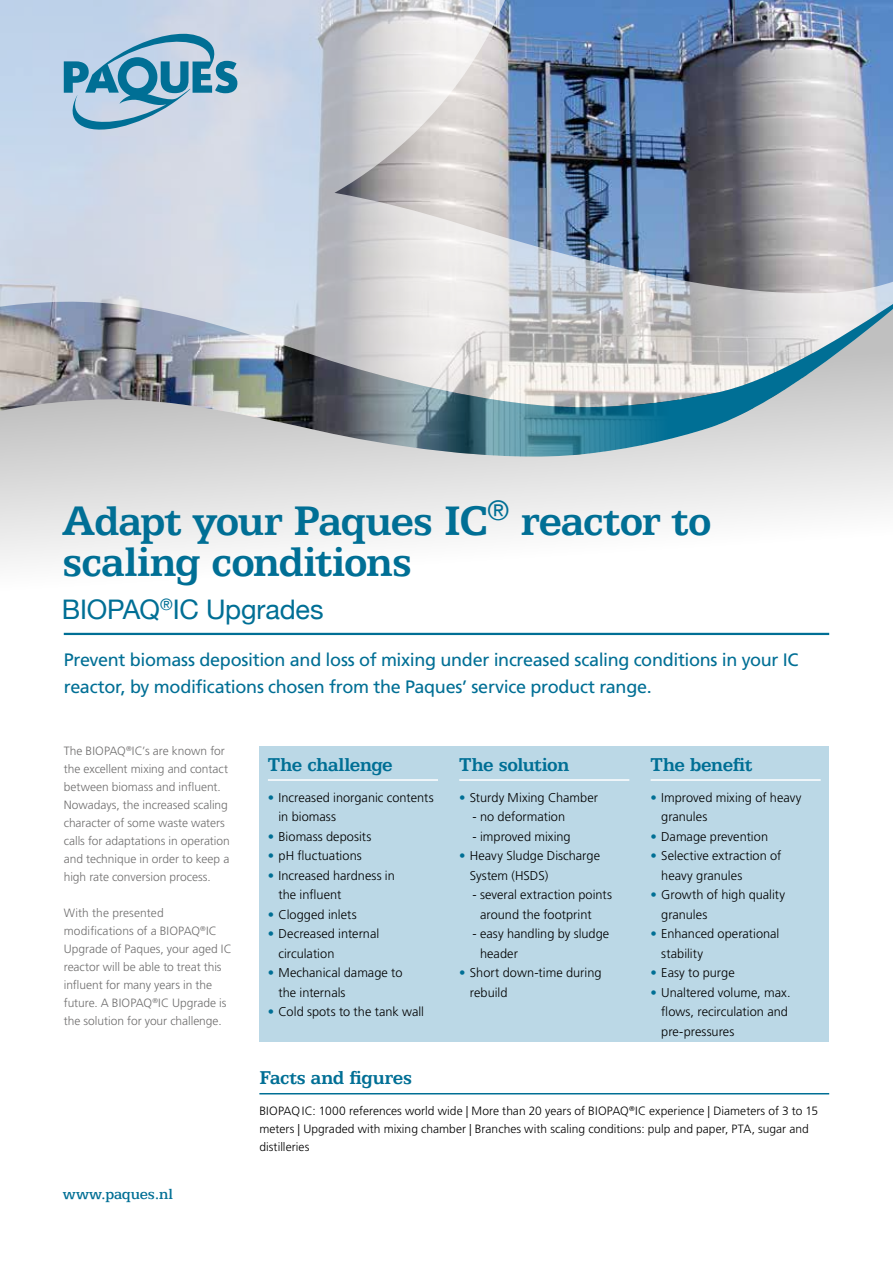
<style>
.page{position:relative;width:893px;height:1263px;background:#fff}
.page>*{position:absolute;margin:0;border:0;box-sizing:border-box;transform-origin:0 0}
.t1{font:700 46.5px/40.5px "Egyptian 505 BT";letter-spacing:-.02em;color:#006f95}
.t2{font:27px "Helvetica Neue";letter-spacing:-.01em;color:#006f95}
.t3{font:700 21px "Egyptian 505 BT";letter-spacing:-.02em;color:#006f95}
.t4{font:18px/27px "Frutiger LT Std";letter-spacing:-.02em;color:#006f95}
.t5{font:500 16.5px "Egyptian 505 BT";letter-spacing:-.005em;color:#006f95}
.t6{font:300 12.75px/19.5px "Frutiger LT Std";color:#000}
.t7{font:300 12px/18px "Frutiger LT Std";letter-spacing:-.005em;color:#706f6f}
.t8{font:300 12px/18px "Frutiger LT Std";letter-spacing:.005em;color:#000}
.s1{color:#006f95}
</style>
<div class="page">
<svg style="left:0;top:0;width:893px;height:294px;background:#a8b3c4"></svg>
<svg style="left:0;top:458px;width:893px;height:178px"></svg>
<img style="left:0;top:294px;width:893px;height:164px">
<svg style="left:64px;top:34px;width:173px;height:102px;background:#90b8d0"></svg>
<hr style="left:64px;top:633px;width:765px;height:2px;background:#006f95">
<div style="left:259px;top:746px;width:570px;height:296px;background:#bbd8e6"></div>
<hr style="left:259px;top:1093px;width:570px;height:1px;background:#006f95">
<hr style="left:268px;top:779px;width:170px;height:2px;background:#fff">
<hr style="left:459px;top:779px;width:170px;height:2px;background:#fff">
<hr style="left:651px;top:779px;width:170px;height:2px;background:#fff">
<h1 class="t1" style="left:63px;top:500px;width:651px">Adapt your Paques IC<sup>®</sup> reactor to scaling conditions</h1>
<h2 class="t2" style="left:62px;top:590px;width:263px">BIOPAQ<sup>®</sup>IC Upgrades</h2>
<h3 class="t4" style="left:64px;top:646px;width:736px">Prevent biomass deposition and loss of mixing under increased scaling conditions in your IC reactor, by modifications chosen from the Paques’ service product range.</h3>
<p class="t7" style="left:64px;top:742px;width:168px">The BIOPAQ<sup>®</sup>IC’s are known for the excellent mixing and contact between biomass and influent.<br>Nowadays, the increased scaling character of some waste waters calls for adaptations in operation and technique in order to keep a high rate conversion process.</p>
<p class="t7" style="left:64px;top:904px;width:169px">With the presented modifications of a BIOPAQ<sup>®</sup>IC<br>Upgrade of Paques, your aged IC reactor will be able to treat this influent for many years in the future. A BIOPAQ<sup>®</sup>IC Upgrade is the solution for your challenge.</p>
<p class="t5" style="left:63px;top:1184px;width:112px">www.paques.nl</p>
<h3 class="t3" style="left:268px;top:752px;width:126px">The challenge</h3>
<h3 class="t3" style="left:459px;top:752px;width:112px">The solution</h3>
<h3 class="t3" style="left:651px;top:752px;width:104px">The benefit</h3>
<p class="t6" style="left:279px;top:788px;width:157px;text-indent:-11px"><span class="s1">•</span> Increased inorganic contents in biomass</p>
<p class="t6" style="left:268px;top:827px;width:105px"><span class="s1">•</span> Biomass deposits</p>
<p class="t6" style="left:268px;top:846px;width:95px"><span class="s1">•</span> pH fluctuations</p>
<p class="t6" style="left:279px;top:866px;width:118px;text-indent:-11px"><span class="s1">•</span> Increased hardness in the influent</p>
<p class="t6" style="left:268px;top:905px;width:90px"><span class="s1">•</span> Clogged inlets</p>
<p class="t6" style="left:279px;top:924px;width:102px;text-indent:-11px"><span class="s1">•</span> Decreased internal circulation</p>
<p class="t6" style="left:279px;top:963px;width:125px;text-indent:-11px"><span class="s1">•</span> Mechanical damage to the internals</p>
<p class="t6" style="left:268px;top:1002px;width:158px"><span class="s1">•</span> Cold spots to the tank wall</p>
<p class="t6" style="left:459px;top:788px;width:140px"><span class="s1">•</span> Sturdy Mixing Chamber</p>
<p class="t6" style="left:473px;top:807px;width:94px">- no deformation</p>
<p class="t6" style="left:473px;top:827px;width:100px">- improved mixing</p>
<p class="t6" style="left:470px;top:846px;width:132px;text-indent:-11px"><span class="s1">•</span> Heavy Sludge Discharge<br>System (HSDS)</p>
<p class="t6" style="left:480px;top:885px;width:133px;text-indent:-8px">- several extraction points around the footprint</p>
<p class="t6" style="left:480px;top:924px;width:131px;text-indent:-8px">- easy handling by sludge header</p>
<p class="t6" style="left:470px;top:963px;width:133px;text-indent:-11px"><span class="s1">•</span> Short down-time during rebuild</p>
<p class="t6" style="left:661px;top:788px;width:142px;text-indent:-11px"><span class="s1">•</span> Improved mixing of heavy granules</p>
<p class="t6" style="left:651px;top:827px;width:119px"><span class="s1">•</span> Damage prevention</p>
<p class="t6" style="left:661px;top:846px;width:122px;text-indent:-11px"><span class="s1">•</span> Selective extraction of heavy granules</p>
<p class="t6" style="left:661px;top:885px;width:125px;text-indent:-11px"><span class="s1">•</span> Growth of high quality granules</p>
<p class="t6" style="left:661px;top:924px;width:120px;text-indent:-11px"><span class="s1">•</span> Enhanced operational stability</p>
<p class="t6" style="left:651px;top:963px;width:86px"><span class="s1">•</span> Easy to purge</p>
<p class="t6" style="left:661px;top:983px;width:131px;text-indent:-11px"><span class="s1">•</span> Unaltered volume, max. flows, recirculation and pre-pressures</p>
<h3 class="t3" style="left:259px;top:1066px;width:154px">Facts and figures</h3>
<p class="t8" style="left:259px;top:1102px;width:560px">BIOPAQ IC: 1000 references world wide | More than 20 years of BIOPAQ<sup>®</sup>IC experience | Diameters of 3 to 15 meters | Upgraded with mixing chamber | Branches with scaling conditions: pulp and paper, PTA, sugar and distilleries</p>
</div>
